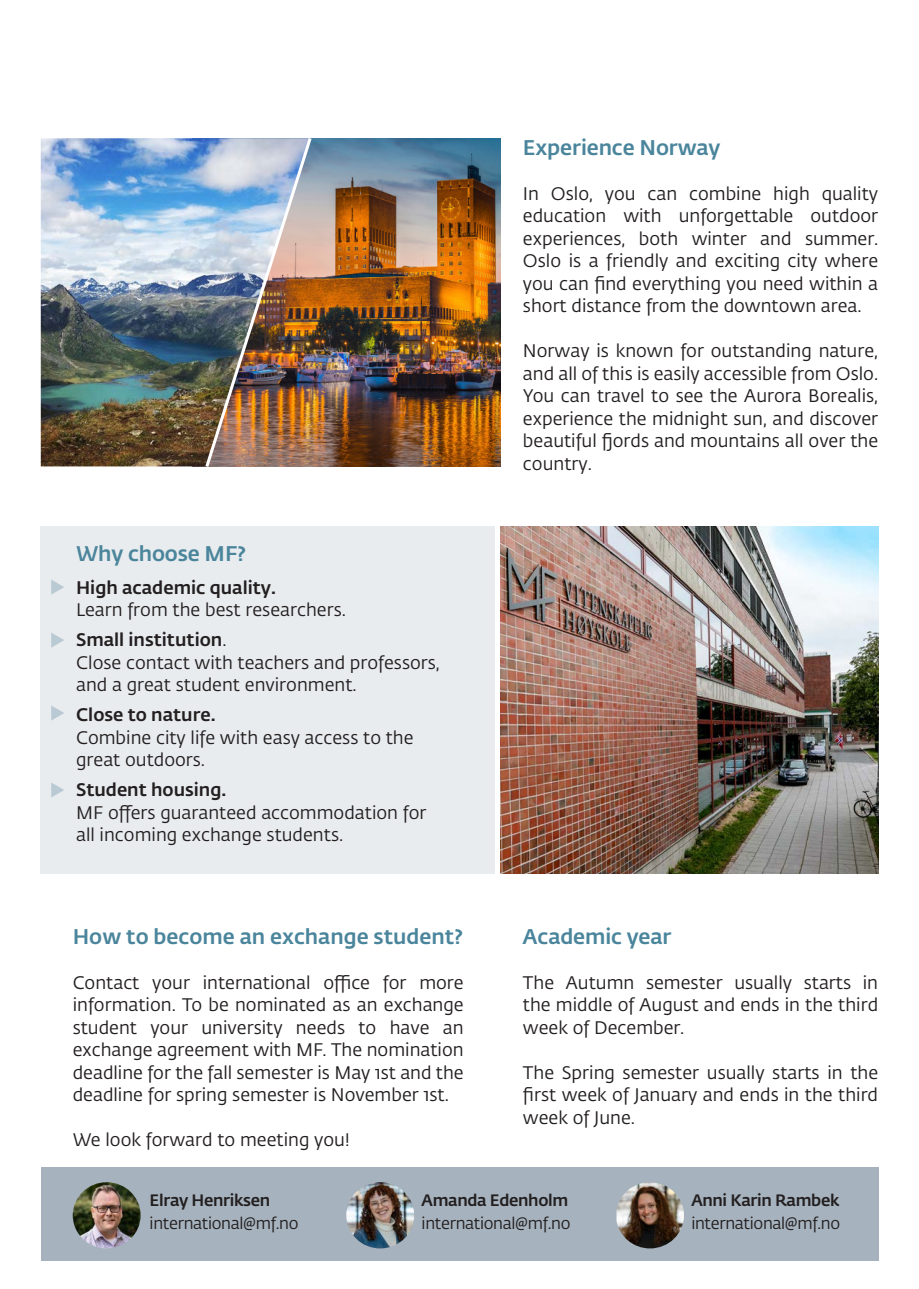
<style>
.page{position:relative;width:919px;height:1289px;background:#fff}
.page>*{position:absolute;margin:0;border:0;box-sizing:border-box;transform-origin:0 0}
.t1{font:500 21px "Fedra Sans Std";letter-spacing:-.005em;color:#4a859c}
.t2{font:18px/22.5px "Fedra Sans Std";color:#231f20;text-align:justify}
.t3{font:500 18px "Fedra Sans Std";color:#231f20}
.Brød_bak{font:16.35px "Fedra Sans Std";letter-spacing:-.02em;color:#231f20}
.Brød_bak-2{font:500 16.35px "Fedra Sans Std";letter-spacing:-.02em;color:#231f20}
.s1{font-weight:400}
.s2{font-weight:500}
</style>
<div class="page">
<div style="left:41px;top:526px;width:454px;height:347px;background:#e9ecee"></div>
<img style="left:314px;top:138px;width:186px;height:328px">
<svg style="left:51px;top:580px;width:13px;height:14px"></svg>
<svg style="left:51px;top:633px;width:13px;height:14px"></svg>
<svg style="left:51px;top:705px;width:13px;height:15px"></svg>
<svg style="left:51px;top:782px;width:13px;height:15px"></svg>
<img style="left:41px;top:138px;width:162px;height:328px">
<img style="left:500px;top:526px;width:378px;height:347px">
<img style="left:203px;top:138px;width:111px;height:329px">
<div style="left:41px;top:1167px;width:837px;height:93px;background:#a6b3be"></div>
<img style="left:73px;top:1182px;width:68px;height:66px">
<img style="left:346px;top:1182px;width:68px;height:66px">
<img style="left:616px;top:1182px;width:68px;height:66px">
<p class="t1" style="left:76px;top:540px;width:171px">Why choose MF?</p>
<p class="t3" style="left:76px;top:576px;width:201px">High academic quality.</p>
<p class="t2" style="left:76px;top:598px;width:271px">Learn from the best researchers.</p>
<p class="t3" style="left:76px;top:628px;width:152px">Small institution<span class="s1">.</span></p>
<p class="t2" style="left:76px;top:651px;width:365px">Close contact with teachers and professors, and a great student environment.</p>
<p class="t2" style="left:76px;top:703px;width:339px;text-align:left"><span class="s2">Close to nature.<br></span>Combine city life with easy access to the great outdoors.</p>
<p class="t2" style="left:76px;top:778px;width:352px;text-align:left"><span class="s2">Student housing.<br></span>MF offers guaranteed accommodation for all incoming exchange students.</p>
<p class="t1" style="left:73px;top:923px;width:392px">How to become an exchange student?</p>
<p class="t2" style="left:73px;top:971px;width:392px">Contact your international office for more information. To be nominated as an exchange student your university needs to have an exchange agreement with MF. The nomination deadline for the fall semester is May 1st and the deadline for spring semester is November 1st.</p>
<p class="t2" style="left:73px;top:1128px;width:279px">We look forward to meeting you!</p>
<p class="t1" style="left:523px;top:134px;width:199px">Experience Norway</p>
<p class="t2" style="left:523px;top:182px;width:357px">In Oslo, you can combine high quality education with unforgettable outdoor experiences, both winter and summer.<br>Oslo is a friendly and exciting city where you can find everything you need within a short distance from the downtown area.</p>
<p class="t2" style="left:523px;top:340px;width:357px">Norway is known for outstanding nature, and all of this is easily accessible from Oslo.<br>You can travel to see the Aurora Borealis, experience the midnight sun, and discover beautiful fjords and mountains all over the country.</p>
<p class="t1" style="left:523px;top:923px;width:150px">Academic year</p>
<p class="t2" style="left:523px;top:971px;width:356px">The Autumn semester usually starts in the middle of August and ends in the third week of December.</p>
<p class="t2" style="left:523px;top:1061px;width:357px">The Spring semester usually starts in the first week of January and ends in the third week of June.</p>
<p class="Brød_bak-2" style="left:150px;top:1189px;width:122px">Elray Henriksen</p>
<p class="Brød_bak" style="left:150px;top:1213px;width:150px">international@mf.no</p>
<p class="Brød_bak-2" style="left:421px;top:1189px;width:148px">Amanda Edenholm</p>
<p class="Brød_bak" style="left:421px;top:1213px;width:150px">international@mf.no</p>
<p class="Brød_bak-2" style="left:691px;top:1189px;width:149px">Anni Karin Rambek</p>
<p class="Brød_bak" style="left:691px;top:1213px;width:150px">international@mf.no</p>
</div>
